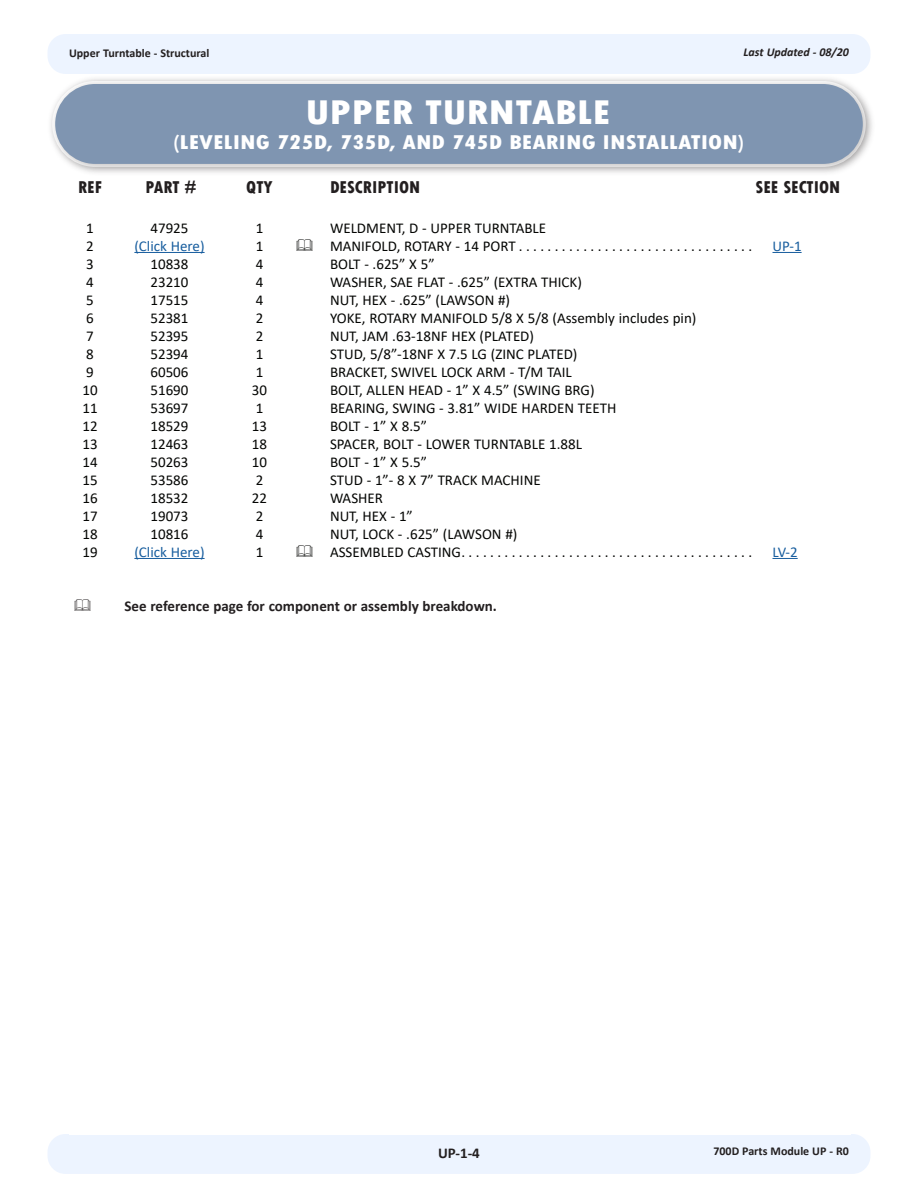
<style>
.page{position:relative;width:918px;height:1188px;background:#fff}
.page>*{position:absolute;margin:0;border:0;box-sizing:border-box;transform-origin:0 0}
.Heading_-_Parts_List{font:800 condensed 36px "Tw Cen";color:#fff;scale:1.2 1}
.Heading_-_Parts_List-2{font:800 condensed 21px "Tw Cen";color:#fff;scale:1.2 1}
.Heading_-_Column{font:800 condensed 18px "Tw Cen";color:#231f20}
.t1{font:15px "Calibri";color:#040503}
.t2{font:700 15px "Calibri";color:#231f20}
.t3{font:15px "Calibri";color:#175d9e}
.t4{font:700 12px "Calibri";color:#231f20}
.t5{font:italic 700 12px "Calibri";color:#231f20}
</style>
<div class="page">
<div style="left:48px;top:34px;width:822px;height:40px;background:#edf4ff;border-radius:18px"></div>
<div style="left:48px;top:1134px;width:822px;height:40px;background:#edf4ff;border-radius:18px"></div>
<hr style="left:134px;top:252px;width:71px;height:1px;background:#175d9e">
<hr style="left:772px;top:252px;width:30px;height:1px;background:#175d9e">
<hr style="left:134px;top:558px;width:71px;height:1px;background:#175d9e">
<svg style="left:772px;top:558px;width:26px;height:1px"></svg>
<div style="left:46px;top:75px;width:830px;height:102px;background:#fbfbfb"></div>
<div style="left:49px;top:78px;width:824px;height:96px;background:#231f20;opacity:.28"></div>
<div style="left:55px;top:84px;width:808px;height:80px;background:#7f95b1;border-radius:40px"></div>
<p class="t4" style="left:69px;top:45px;width:142px">Upper Turntable - Structural</p>
<p class="t5" style="left:744px;top:43px;width:107px">Last Updated - 08/20</p>
<p class="Heading_-_Parts_List" style="left:305px;top:91px;width:256px">UPPER TURNTABLE</p>
<p class="Heading_-_Parts_List-2" style="left:173px;top:129px;width:477px">(LEVELING 725D, 735D, AND 745D BEARING INSTALLATION)</p>
<p class="Heading_-_Column" style="left:78px;top:177px;width:25px">REF</p>
<p class="Heading_-_Column" style="left:145px;top:177px;width:53px">PART #</p>
<p class="Heading_-_Column" style="left:246px;top:177px;width:28px">QTY</p>
<p class="Heading_-_Column" style="left:330px;top:177px;width:92px">DESCRIPTION</p>
<p class="Heading_-_Column" style="left:756px;top:177px;width:86px">SEE SECTION</p>
<p class="t1" style="left:86px;top:217px;width:9px">1</p>
<p class="t1" style="left:150px;top:217px;width:40px">47925</p>
<p class="t1" style="left:256px;top:217px;width:9px">1</p>
<p class="t1" style="left:330px;top:217px;width:218px">WELDMENT, D - UPPER TURNTABLE</p>
<p class="t1" style="left:86px;top:235px;width:9px">2</p>
<p class="t3" style="left:134px;top:235px;width:72px">(Click Here)</p>
<p class="t1" style="left:256px;top:235px;width:9px">1</p>
<p class="t1" style="left:330px;top:235px;width:424px">MANIFOLD, ROTARY - 14 PORT . . . . . . . . . . . . . . . . . . . . . . . . . . . . . . . . .</p>
<p class="t3" style="left:772px;top:235px;width:31px">UP-1</p>
<p class="t1" style="left:86px;top:253px;width:9px">3</p>
<p class="t1" style="left:150px;top:253px;width:40px">10838</p>
<p class="t1" style="left:256px;top:253px;width:9px">4</p>
<p class="t1" style="left:330px;top:253px;width:106px">BOLT - .625” X 5”</p>
<p class="t1" style="left:86px;top:271px;width:9px">4</p>
<p class="t1" style="left:150px;top:271px;width:40px">23210</p>
<p class="t1" style="left:256px;top:271px;width:9px">4</p>
<p class="t1" style="left:330px;top:271px;width:254px">WASHER, SAE FLAT - .625” (EXTRA THICK)</p>
<p class="t1" style="left:86px;top:289px;width:9px">5</p>
<p class="t1" style="left:150px;top:289px;width:40px">17515</p>
<p class="t1" style="left:256px;top:289px;width:9px">4</p>
<p class="t1" style="left:330px;top:289px;width:182px">NUT, HEX - .625” (LAWSON #)</p>
<p class="t1" style="left:86px;top:307px;width:9px">6</p>
<p class="t1" style="left:150px;top:307px;width:40px">52381</p>
<p class="t1" style="left:256px;top:307px;width:9px">2</p>
<p class="t1" style="left:330px;top:307px;width:368px">YOKE, ROTARY MANIFOLD 5/8 X 5/8 (Assembly includes pin)</p>
<p class="t1" style="left:86px;top:325px;width:9px">7</p>
<p class="t1" style="left:150px;top:325px;width:40px">52395</p>
<p class="t1" style="left:256px;top:325px;width:9px">2</p>
<p class="t1" style="left:330px;top:325px;width:206px">NUT, JAM .63-18NF HEX (PLATED)</p>
<p class="t1" style="left:86px;top:343px;width:9px">8</p>
<p class="t1" style="left:150px;top:343px;width:40px">52394</p>
<p class="t1" style="left:256px;top:343px;width:9px">1</p>
<p class="t1" style="left:330px;top:343px;width:249px">STUD, 5/8”-18NF X 7.5 LG (ZINC PLATED)</p>
<p class="t1" style="left:86px;top:361px;width:9px">9</p>
<p class="t1" style="left:150px;top:361px;width:40px">60506</p>
<p class="t1" style="left:256px;top:361px;width:9px">1</p>
<p class="t1" style="left:330px;top:361px;width:243px">BRACKET, SWIVEL LOCK ARM - T/M TAIL</p>
<p class="t1" style="left:82px;top:379px;width:17px">10</p>
<p class="t1" style="left:150px;top:379px;width:40px">51690</p>
<p class="t1" style="left:252px;top:379px;width:17px">30</p>
<p class="t1" style="left:330px;top:379px;width:266px">BOLT, ALLEN HEAD - 1” X 4.5” (SWING BRG)</p>
<p class="t1" style="left:82px;top:397px;width:17px">11</p>
<p class="t1" style="left:150px;top:397px;width:40px">53697</p>
<p class="t1" style="left:256px;top:397px;width:9px">1</p>
<p class="t1" style="left:330px;top:397px;width:288px">BEARING, SWING - 3.81” WIDE HARDEN TEETH</p>
<p class="t1" style="left:82px;top:415px;width:17px">12</p>
<p class="t1" style="left:150px;top:415px;width:40px">18529</p>
<p class="t1" style="left:252px;top:415px;width:17px">13</p>
<p class="t1" style="left:330px;top:415px;width:99px">BOLT - 1” X 8.5”</p>
<p class="t1" style="left:82px;top:433px;width:17px">13</p>
<p class="t1" style="left:150px;top:433px;width:40px">12463</p>
<p class="t1" style="left:252px;top:433px;width:17px">18</p>
<p class="t1" style="left:330px;top:433px;width:254px">SPACER, BOLT - LOWER TURNTABLE 1.88L</p>
<p class="t1" style="left:82px;top:451px;width:17px">14</p>
<p class="t1" style="left:150px;top:451px;width:40px">50263</p>
<p class="t1" style="left:252px;top:451px;width:17px">10</p>
<p class="t1" style="left:330px;top:451px;width:99px">BOLT - 1” X 5.5”</p>
<p class="t1" style="left:82px;top:469px;width:17px">15</p>
<p class="t1" style="left:150px;top:469px;width:40px">53586</p>
<p class="t1" style="left:256px;top:469px;width:9px">2</p>
<p class="t1" style="left:330px;top:469px;width:212px">STUD - 1”- 8 X 7” TRACK MACHINE</p>
<p class="t1" style="left:82px;top:487px;width:17px">16</p>
<p class="t1" style="left:150px;top:487px;width:40px">18532</p>
<p class="t1" style="left:252px;top:487px;width:17px">22</p>
<p class="t1" style="left:330px;top:487px;width:55px">WASHER</p>
<p class="t1" style="left:82px;top:505px;width:17px">17</p>
<p class="t1" style="left:150px;top:505px;width:40px">19073</p>
<p class="t1" style="left:256px;top:505px;width:9px">2</p>
<p class="t1" style="left:330px;top:505px;width:84px">NUT, HEX - 1”</p>
<p class="t1" style="left:82px;top:523px;width:17px">18</p>
<p class="t1" style="left:150px;top:523px;width:40px">10816</p>
<p class="t1" style="left:256px;top:523px;width:9px">4</p>
<p class="t1" style="left:330px;top:523px;width:189px">NUT, LOCK - .625” (LAWSON #)</p>
<p class="t1" style="left:82px;top:541px;width:17px">19</p>
<p class="t3" style="left:134px;top:541px;width:72px">(Click Here)</p>
<p class="t1" style="left:256px;top:541px;width:9px">1</p>
<p class="t1" style="left:330px;top:541px;width:424px">ASSEMBLED CASTING . . . . . . . . . . . . . . . . . . . . . . . . . . . . . . . . . . . . . . . . .</p>
<p class="t3" style="left:772px;top:541px;width:27px">LV-2</p>
<p class="t2" style="left:125px;top:595px;width:374px">See reference page for component or assembly breakdown.</p>
<p class="t2" style="left:438px;top:1142px;width:43px">UP-1-4</p>
<p class="t4" style="left:713px;top:1143px;width:137px">700D Parts Module UP - R0</p>
</div>
